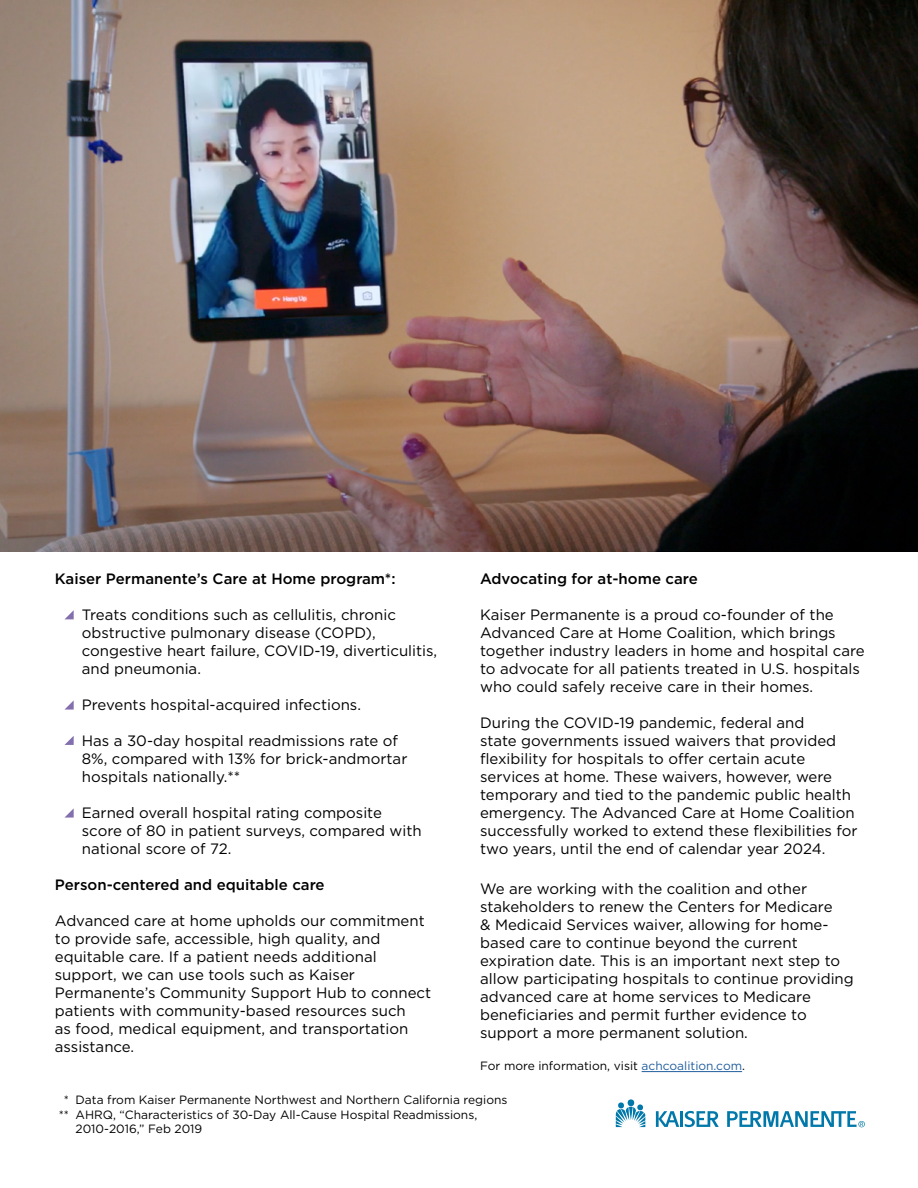
<style>
.page{position:relative;width:918px;height:1188px;background:#fff}
.page>*{position:absolute;margin:0;border:0;box-sizing:border-box;transform-origin:0 0}
.t1{font:15px/18px "Gotham";color:#000}
.t2{font:500 15px "Gotham";color:#000}
.t3{font:12px/14.4px "Gotham";color:#000}
.s1{color:#215e9e}
</style>
<div class="page">
<img style="left:0;top:0;width:918px;height:551px">
<svg style="left:616px;top:1101px;width:29px;height:26px"></svg>
<div style="left:628px;top:1099px;width:6px;height:7px;background:#0078a9;border-radius:50%"></div>
<hr style="left:680px;top:1111px;width:3px;height:16px;background:#0078a9">
<svg style="left:656px;top:1111px;width:23px;height:16px"></svg>
<svg style="left:685px;top:1111px;width:34px;height:16px"></svg>
<svg style="left:727px;top:1111px;width:138px;height:16px"></svg>
<hr style="left:642px;top:1071px;width:100px;height:1px;background:#215e9e">
<svg style="left:65px;top:610px;width:9px;height:9px"></svg>
<svg style="left:64px;top:736px;width:10px;height:9px"></svg>
<svg style="left:64px;top:808px;width:10px;height:10px"></svg>
<svg style="left:64px;top:700px;width:10px;height:10px"></svg>
<p class="t2" style="left:480px;top:569px;width:219px">Advocating for at-home care</p>
<p class="t1" style="left:480px;top:606px;width:386px">Kaiser Permanente is a proud co-founder of the Advanced Care at Home Coalition, which brings together industry leaders in home and hospital care to advocate for all patients treated in U.S. hospitals who could safely receive care in their homes.</p>
<p class="t1" style="left:480px;top:714px;width:379px">During the COVID-19 pandemic, federal and<br>state governments issued waivers that provided flexibility for hospitals to offer certain acute services at home. These waivers, however, were temporary and tied to the pandemic public health emergency. The Advanced Care at Home Coalition successfully worked to extend these flexibilities for two years, until the end of calendar year 2024.</p>
<p class="t1" style="left:480px;top:879px;width:375px">We are working with the coalition and other stakeholders to renew the Centers for Medicare<br>&amp; Medicaid Services waiver, allowing for home&shy;based care to continue beyond the current expiration date. This is an important next step to allow participating hospitals to continue providing advanced care at home services to Medicare beneficiaries and permit further evidence to support a more permanent solution.</p>
<p class="t3" style="left:480px;top:1059px;width:266px">For more information, visit <span class="s1">achcoalition.com</span>.</p>
<p class="t3" style="left:76px;top:1092px;width:433px">Data from Kaiser Permanente Northwest and Northern California regions<br>AHRQ, “Characteristics of 30-Day All-Cause Hospital Readmissions,<br>2010-2016,” Feb 2019</p>
<p class="t2" style="left:55px;top:569px;width:342px">Kaiser Permanente’s Care at Home program*:</p>
<p class="t1" style="left:82px;top:606px;width:357px">Treats conditions such as cellulitis, chronic obstructive pulmonary disease (COPD), congestive heart failure, COVID-19, diverticulitis, and pneumonia.</p>
<p class="t1" style="left:82px;top:696px;width:281px">Prevents hospital-acquired infections.</p>
<p class="t1" style="left:82px;top:732px;width:327px">Has a 30-day hospital readmissions rate of<br>8%, compared with 13% for brick-andmortar hospitals nationally.**</p>
<p class="t1" style="left:82px;top:804px;width:341px">Earned overall hospital rating composite score of 80 in patient surveys, compared with national score of 72.</p>
<p class="t2" style="left:55px;top:875px;width:271px">Person-centered and equitable care</p>
<p class="t1" style="left:55px;top:912px;width:378px">Advanced care at home upholds our commitment to provide safe, accessible, high quality, and equitable care. If a patient needs additional support, we can use tools such as Kaiser Permanente’s Community Support Hub to connect patients with community-based resources such<br>as food, medical equipment, and transportation assistance.</p>
<p class="t3" style="left:59px;top:1093px;width:12px;text-align:center">* **</p>
</div>
